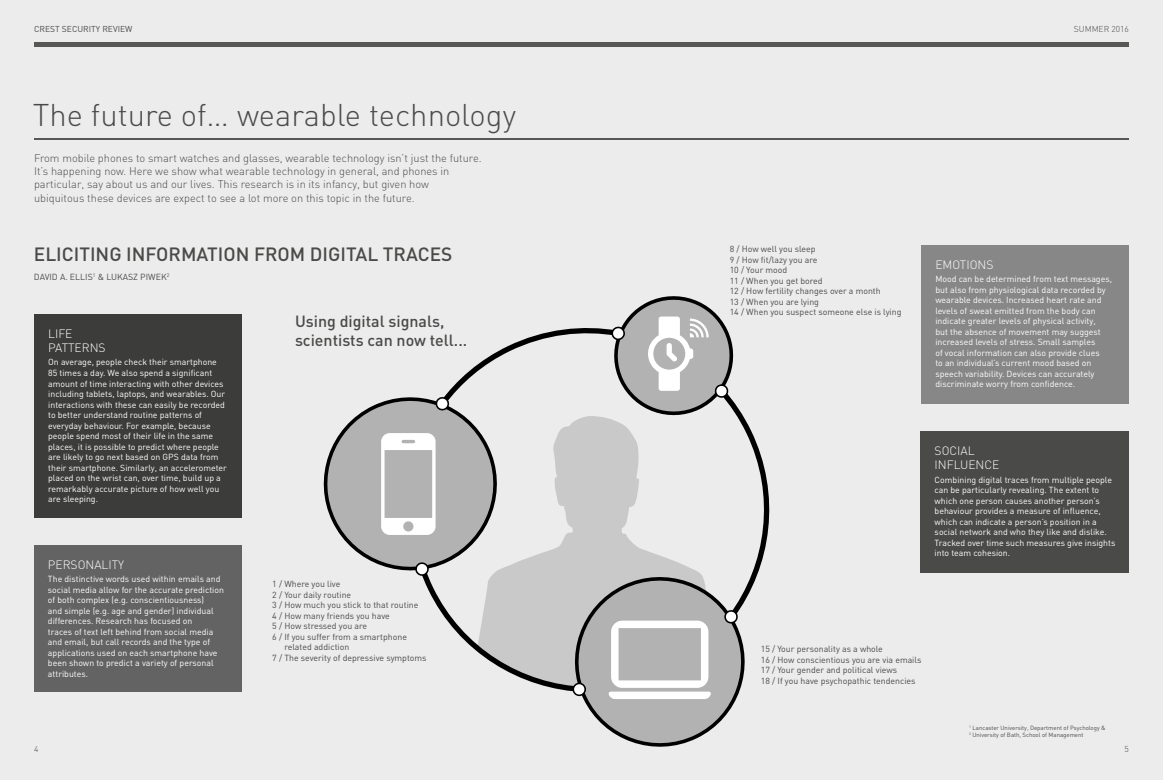
<style>
.page{position:relative;width:1163px;height:780px;background:#fff}
.page>*{position:absolute;margin:0;border:0;box-sizing:border-box;transform-origin:0 0}
.t1{font:300 31px "DIN";color:#4a4a49}
.t2{font:500 19px "DIN";color:#4a4a49}
.t3{font:500 16px/19.2px "DIN";color:#4a4a49}
.t4{font:300 12px/14.4px "DIN";color:#fff}
.t5{font:300 11px/13.2px "DIN";color:#4a4a49}
.t6{font:8.8px/10.5px "DIN";color:#fff}
.t7{font:8.8px/10.5px "DIN";color:#4a4a49}
.t8{font:8.5px "DIN";color:#4a4a49}
.t9{font:300 8.5px "DIN";color:#4a4a49}
.t10{font:6px/7.2px "DIN";color:#4a4a49}
</style>
<div class="page">
<div style="left:0;top:0;width:1162px;height:780px;background:#ececec"></div>
<div style="left:34px;top:314px;width:208px;height:204px;background:#3c3c3b"></div>
<div style="left:34px;top:545px;width:208px;height:146px;background:#646363"></div>
<div style="left:921px;top:245px;width:207px;height:158px;background:#878787"></div>
<div style="left:920px;top:431px;width:208px;height:141px;background:#4a4a49"></div>
<hr style="left:34px;top:43px;width:1094px;height:4px;background:#575756">
<hr style="left:34px;top:138px;width:1094px;height:1px;background:#575756">
<svg style="left:323px;top:402px;width:58px;height:164px"></svg>
<svg style="left:381px;top:296px;width:389px;height:451px"></svg>
<p class="t8" style="left:34px;top:24px;width:100px">CREST SECURITY REVIEW</p>
<h1 class="t1" style="left:33px;top:96px;width:484px">The future of… wearable technology</h1>
<p class="t5" style="left:34px;top:151px;width:449px">From mobile phones to smart watches and glasses, wearable technology isn’t just the future.<br>It’s happening now. Here we show what wearable technology in general, and phones in particular, say about us and our lives. This research is in its infancy, but given how ubiquitous these devices are expect to see a lot more on this topic in the future.</p>
<h2 class="t2" style="left:34px;top:241px;width:420px">ELICITING INFORMATION FROM DIGITAL TRACES</h2>
<p class="t7" style="left:34px;top:271px;width:137px">DAVID A. ELLIS<sup>1</sup> &amp; LUKASZ PIWEK<sup>2</sup></p>
<h3 class="t4" style="left:48px;top:326px;width:59px">LIFE<br>PATTERNS</h3>
<p class="t6" style="left:48px;top:357px;width:180px">On average, people check their smartphone 85 times a day. We also spend a significant amount of time interacting with other devices including tablets, laptops, and wearables. Our interactions with these can easily be recorded to better understand routine patterns of everyday behaviour. For example, because people spend most of their life in the same places, it is possible to predict where people are likely to go next based on GPS data from their smartphone. Similarly, an accelerometer placed on the wrist can, over time, build up a remarkably accurate picture of how well you are sleeping.</p>
<h3 class="t4" style="left:48px;top:557px;width:78px">PERSONALITY</h3>
<p class="t6" style="left:48px;top:573px;width:177px">The distinctive words used within emails and social media allow for the accurate prediction of both complex (e.g. conscientiousness)<br>and simple (e.g. age and gender) individual differences. Research has focused on<br>traces of text left behind from social media and email, but call records and the type of applications used on each smartphone have been shown to predict a variety of personal attributes.</p>
<p class="t9" style="left:34px;top:744px;width:6px">4</p>
<h3 class="t3" style="left:295px;top:311px;width:174px">Using digital signals, scientists can now tell...</h3>
<p class="t7" style="left:272px;top:578px;width:70px">1 / Where you live</p>
<p class="t7" style="left:272px;top:589px;width:80px">2 / Your daily routine</p>
<p class="t7" style="left:272px;top:599px;width:148px">3 / How much you stick to that routine</p>
<p class="t7" style="left:272px;top:610px;width:119px">4 / How many friends you have</p>
<p class="t7" style="left:272px;top:620px;width:96px">5 / How stressed you are</p>
<p class="t7" style="left:272px;top:631px;width:136px">6 / If you suffer from a smartphone</p>
<p class="t7" style="left:284px;top:641px;width:66px">related addiction</p>
<p class="t7" style="left:272px;top:652px;width:156px">7 / The severity of depressive symptoms</p>
<p class="t9" style="left:1073px;top:24px;width:57px">SUMMER 2016</p>
<p class="t7" style="left:729px;top:243px;width:173px">8 / How well you sleep<br>9 / How fit/lazy you are<br>10 / Your mood<br>11 / When you get bored<br>12 / How fertility changes over a month<br>13 / When you are lying<br>14 / When you suspect someone else is lying</p>
<h3 class="t4" style="left:935px;top:257px;width:60px">EMOTIONS</h3>
<p class="t6" style="left:935px;top:273px;width:178px">Mood can be determined from text messages, but also from physiological data recorded by wearable devices. Increased heart rate and levels of sweat emitted from the body can indicate greater levels of physical activity,<br>but the absence of movement may suggest increased levels of stress. Small samples<br>of vocal information can also provide clues<br>to an individual’s current mood based on speech variability. Devices can accurately discriminate worry from confidence.</p>
<h3 class="t4" style="left:934px;top:443px;width:66px">SOCIAL<br>INFLUENCE</h3>
<p class="t6" style="left:934px;top:474px;width:182px">Combining digital traces from multiple people can be particularly revealing. The extent to which one person causes another person’s behaviour provides a measure of influence, which can indicate a person’s position in a social network and who they like and dislike.<br>Tracked over time such measures give insights into team cohesion.</p>
<p class="t7" style="left:760px;top:643px;width:162px">15 / Your personality as a whole<br>16 / How conscientious you are via emails 17 / Your gender and political views<br>18 / If you have psychopathic tendencies</p>
<p class="t10" style="left:969px;top:724px;width:138px"><sup>1</sup> Lancaster University, Department of Psychology &amp;<br><sup>2</sup> University of Bath, School of Management</p>
<p class="t9" style="left:1124px;top:744px;width:6px">5</p>
</div>
